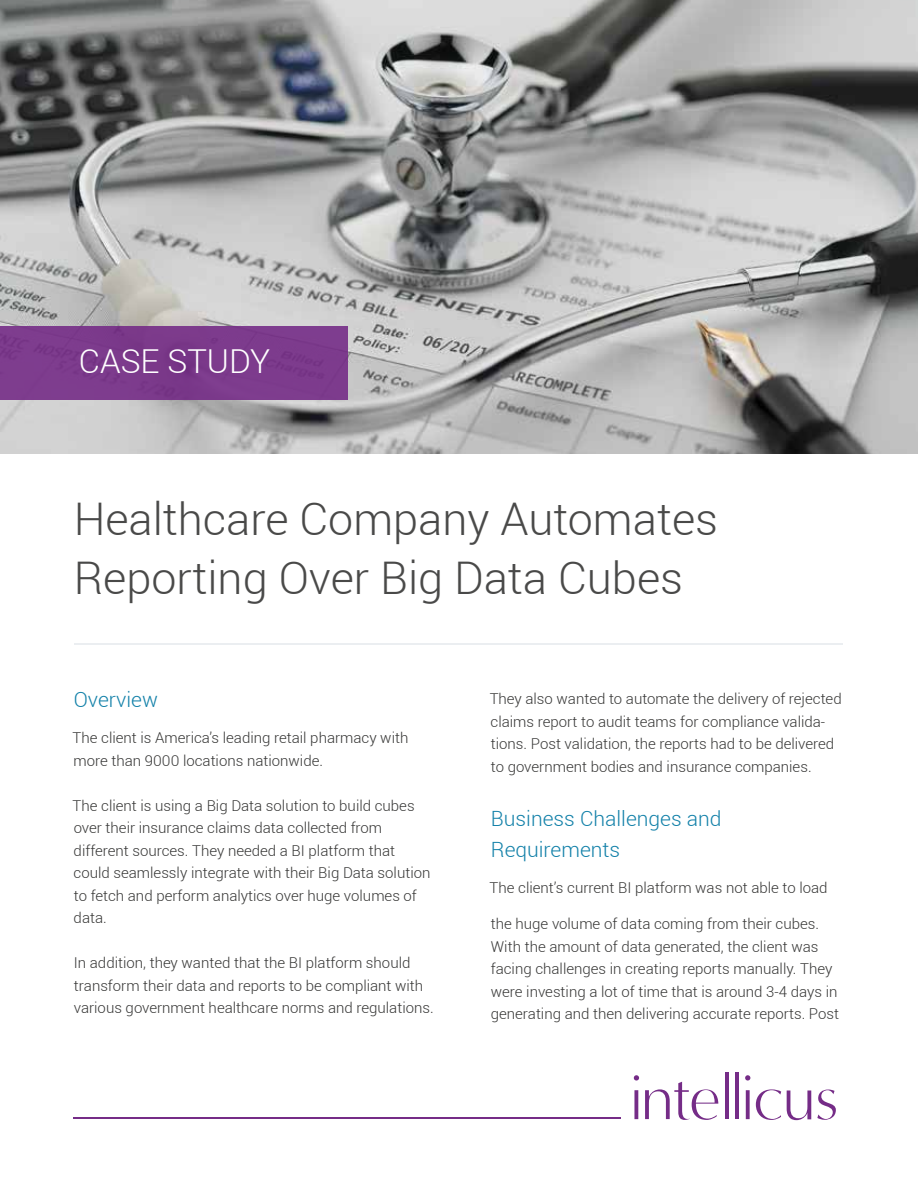
<style>
.page{position:relative;width:918px;height:1188px;background:#fff}
.page>*{position:absolute;margin:0;border:0;box-sizing:border-box;transform-origin:0 0}
.t1{font:300 45px/58.5px "Roboto";color:#353534}
.t2{font:300 33px "Roboto";color:#fff}
.t3{font:300 21px/31.5px "Roboto";color:#1381a9}
.t4{font:300 15px/22.5px "Roboto";color:#353534}
</style>
<div class="page">
<img style="left:1px;top:0;width:917px;height:453px">
<svg style="left:634px;top:1075px;width:5px;height:44px"></svg>
<hr style="left:725px;top:1073px;width:3px;height:46px;background:#752c87">
<hr style="left:735px;top:1073px;width:4px;height:46px;background:#752c87">
<svg style="left:745px;top:1075px;width:5px;height:44px"></svg>
<svg style="left:756px;top:1089px;width:25px;height:31px"></svg>
<svg style="left:645px;top:1082px;width:73px;height:38px"></svg>
<svg style="left:787px;top:1090px;width:24px;height:30px"></svg>
<svg style="left:817px;top:1090px;width:19px;height:30px"></svg>
<hr style="left:74px;top:1118px;width:547px;height:1px;background:#752c87">
<div style="left:0;top:326px;width:348px;height:74px;background:#7d3b8d"></div>
<hr style="left:74px;top:643px;width:769px;height:2px;background:#abbac4">
<h2 class="t2" style="left:79px;top:342px;width:193px">CASE STUDY</h2>
<h1 class="t1" style="left:74px;top:491px;width:646px">Healthcare Company Automates<br>Reporting Over Big Data Cubes</h1>
<h3 class="t3" style="left:74px;top:684px;width:86px">Overview</h3>
<p class="t4" style="left:73px;top:727px;width:337px">The client is America’s leading retail pharmacy with more than 9000 locations nationwide.</p>
<p class="t4" style="left:73px;top:795px;width:359px">The client is using a Big Data solution to build cubes over their insurance claims data collected from different sources. They needed a BI platform that could seamlessly integrate with their Big Data solution to fetch and perform analytics over huge volumes of data.</p>
<p class="t4" style="left:74px;top:952px;width:361px">In addition, they wanted that the BI platform should transform their data and reports to be compliant with various government healthcare norms and regulations.</p>
<p class="t4" style="left:490px;top:688px;width:354px">They also wanted to automate the delivery of rejected claims report to audit teams for compliance valida&shy;tions. Post validation, the reports had to be delivered to government bodies and insurance companies.</p>
<h3 class="t3" style="left:491px;top:803px;width:232px">Business Challenges and<br>Requirements</h3>
<p class="t4" style="left:490px;top:877px;width:339px">The client’s current BI platform was not able to load</p>
<p class="t4" style="left:491px;top:913px;width:350px">the huge volume of data coming from their cubes.<br>With the amount of data generated, the client was facing challenges in creating reports manually. They were investing a lot of time that is around 3-4 days in generating and then delivering accurate reports. Post</p>
</div>
